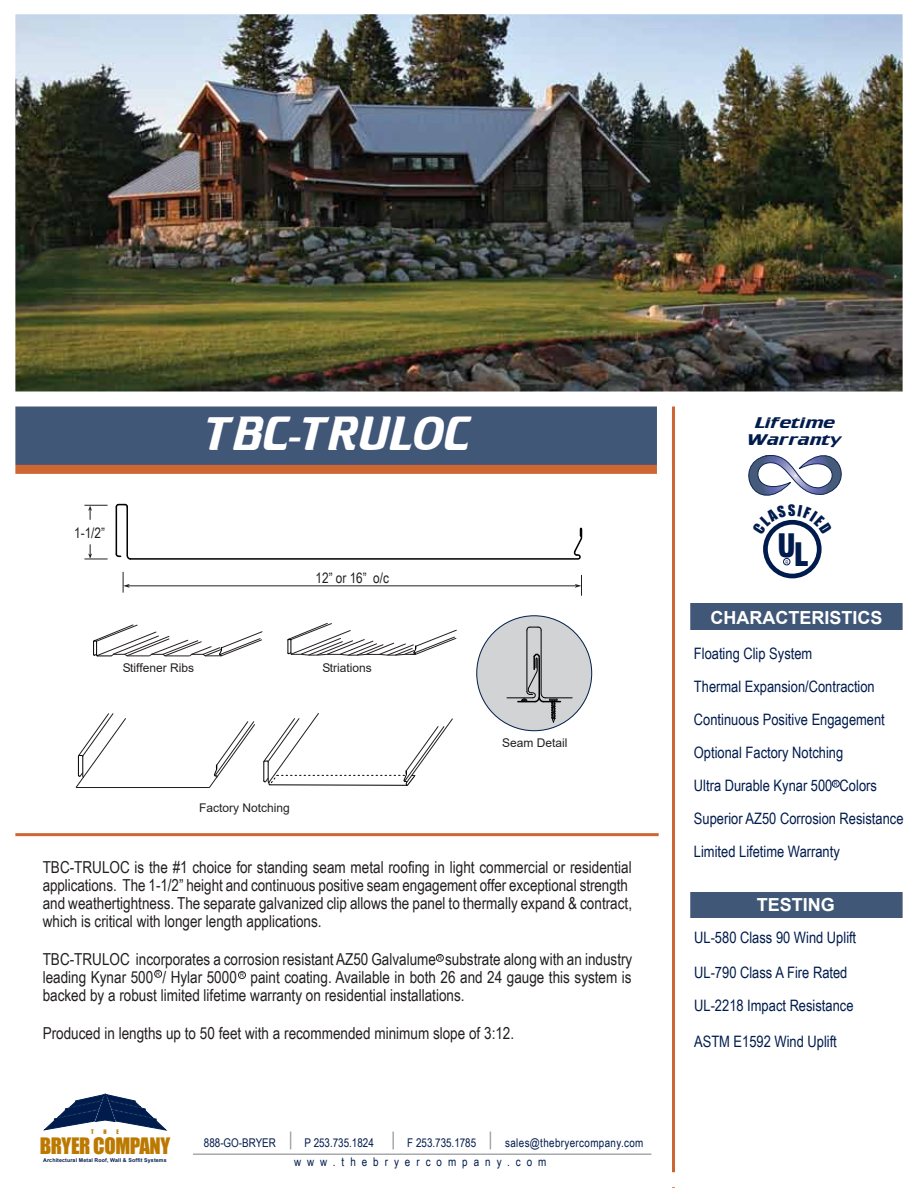
<style>
.page{position:relative;width:918px;height:1188px;background:#fff}
.page>*{position:absolute;margin:0;border:0;box-sizing:border-box;transform-origin:0 0}
.t1{font:42px "Cruiser";letter-spacing:.025em;color:#fff}
.t2{font:31.65px "Corporate Black SWFTE";color:#001c4d}
.t3{font:20.85px "Impact";letter-spacing:-.02em;color:#bc7900}
.t4{font:700 18px "Arial";color:#fff}
.t5{font:16.5px/18px "Arial Narrow";color:#231f20}
.t6{font:15.75px/33px "Arial Narrow";color:#001c4d}
.t7{font:14.4px "Arial Narrow";color:#231f20}
.t8{font:13.5px/16.2px "Cruiser Extended";color:#001c4d;text-align:center}
.t9{font:12px/18.9px "Arial Narrow";letter-spacing:.03em;color:#001c4d}
.t10{font:12px "Arial";color:#231f20}
.t11{font:12px "Arial Narrow";color:#001c4d}
.t12{font:6.45px "Arial Narrow";color:#231f20}
.t13{font:6.45px "Arial Narrow";color:#001c4d}
.t14{font:5.7px "Impact";color:#bc7900}
.t15{font:700 5.25px "Arial";letter-spacing:.025em;color:#001c4d}
.t16{font:4.95px "Arial Narrow";color:#001c4d}
</style>
<div class="page">
<div style="left:6px;top:405px;width:666px;height:60px;background:#415778"></div>
<div style="left:4px;top:465px;width:660px;height:9px;background:#cd6632"></div>
<hr style="left:10px;top:833px;width:649px;height:3px;background:#cd6632">
<hr style="left:672px;top:399px;width:3px;height:789px;background:#cd6632">
<div style="left:155px;top:970px;width:7px;height:7px;border:1px solid #231f20;border-radius:50%"></div>
<div style="left:436px;top:954px;width:8px;height:8px;border:1px solid #231f20;border-radius:50%"></div>
<div style="left:238px;top:971px;width:8px;height:8px;border:1px solid #231f20;border-radius:50%"></div>
<div style="left:676px;top:603px;width:231px;height:27px;background:#415778"></div>
<div style="left:681px;top:892px;width:225px;height:25px;background:#415778"></div>
<div style="left:675px;top:562px;width:15px;height:445px;background:#fff"></div>
<div style="left:657px;top:405px;width:15px;height:103px;background:#fff"></div>
<svg style="left:290px;top:1132px;width:1px;height:17px"></svg>
<svg style="left:392px;top:1132px;width:2px;height:17px"></svg>
<svg style="left:490px;top:1132px;width:1px;height:17px"></svg>
<hr style="left:193px;top:1153px;width:458px;height:2px;background:#a7a9ac">
<svg style="left:44px;top:1094px;width:123px;height:36px"></svg>
<div style="left:763px;top:520px;width:59px;height:58px;border:5px solid #001c4d;border-radius:50%"></div>
<div style="left:783px;top:558px;width:7px;height:7px;border:1px solid #001c4d;border-radius:50%"></div>
<svg style="left:115px;top:503px;width:468px;height:57px"></svg>
<svg style="left:84px;top:505px;width:24px;height:15px"></svg>
<svg style="left:84px;top:544px;width:24px;height:16px"></svg>
<svg style="left:123px;top:572px;width:7px;height:21px"></svg>
<svg style="left:575px;top:575px;width:7px;height:21px"></svg>
<hr style="left:128px;top:586px;width:448px;height:1px;background:#231f20">
<div style="left:477px;top:616px;width:115px;height:115px;background:#d1d3d4;border-radius:50%"></div>
<svg style="left:507px;top:626px;width:65px;height:96px"></svg>
<img style="left:16px;top:16px;width:886px;height:376px">
<div style="left:0;top:392px;width:918px;height:14px;background:#fff"></div>
<hr style="left:76px;top:787px;width:133px;height:1px;background:#231f20">
<svg style="left:75px;top:713px;width:51px;height:75px"></svg>
<svg style="left:209px;top:721px;width:46px;height:67px"></svg>
<svg style="left:263px;top:713px;width:190px;height:73px"></svg>
<svg style="left:93px;top:625px;width:169px;height:32px"></svg>
<svg style="left:287px;top:623px;width:170px;height:33px"></svg>
<div style="left:832px;top:780px;width:7px;height:7px;border:1px solid #001c4d;border-radius:50%"></div>
<svg style="left:749px;top:455px;width:92px;height:40px"></svg>
<svg style="left:767px;top:519px;width:51px;height:15px"></svg>
<p class="t7" style="left:74px;top:522px;width:32px">1-1/2”</p>
<h1 class="t1" style="left:208px;top:405px;width:263px">TBC-TRULOC</h1>
<p class="t7" style="left:316px;top:567px;width:75px">12” or 16” o/c</p>
<p class="t10" style="left:123px;top:659px;width:73px">Stiffener Ribs</p>
<p class="t10" style="left:322px;top:659px;width:51px">Striations</p>
<p class="t10" style="left:199px;top:799px;width:92px">Factory Notching</p>
<p class="t10" style="left:502px;top:734px;width:67px">Seam Detail</p>
<p class="t5" style="left:43px;top:858px;width:591px">TBC-TRULOC is the #1 choice for standing seam metal roofing in light commercial or residential applications. The 1-1/2” height and continuous positive seam engagement offer exceptional strength and weathertightness. The separate galvanized clip allows the panel to thermally expand &amp; contract, which is critical with longer length applications.</p>
<p class="t5" style="left:43px;top:950px;width:591px;text-align:justify">TBC-TRULOC incorporates a corrosion resistant AZ50 Galvalume substrate along with an industry leading Kynar 500 / Hylar 5000 paint coating. Available in both 26 and 24 gauge this system is backed by a robust limited lifetime warranty on residential installations.</p>
<p class="t5" style="left:43px;top:1023px;width:473px">Produced in lengths up to 50 feet with a recommended minimum slope of 3:12.</p>
<p class="t12" style="left:438px;top:953px;width:5px">R</p>
<p class="t12" style="left:156px;top:969px;width:5px">R</p>
<p class="t12" style="left:240px;top:970px;width:5px">R</p>
<p class="t14" style="left:91px;top:1127px;width:4px">T</p>
<p class="t14" style="left:103px;top:1127px;width:5px">H</p>
<p class="t14" style="left:116px;top:1127px;width:4px">E</p>
<p class="t15" style="left:43px;top:1156px;width:125px">Architectural Metal Roof, Wall &amp; Soffit Systems</p>
<p class="t3" style="left:40px;top:1129px;width:132px">BRYER COMPANY</p>
<p class="t11" style="left:204px;top:1134px;width:74px">888-GO-BRYER</p>
<p class="t11" style="left:305px;top:1134px;width:71px">P 253.735.1824</p>
<p class="t11" style="left:407px;top:1134px;width:70px">F 253.735.1785</p>
<p class="t9" style="left:294px;top:1133px;width:351px;text-indent:211px">sales@thebryercompany.com www.thebryercompany.com</p>
<p class="t8" style="left:748px;top:415px;width:95px">Lifetime<br>Warranty</p>
<h2 class="t2" style="left:777px;top:527px;width:20px">U</h2>
<p class="t16" style="left:785px;top:558px;width:4px">R</p>
<h2 class="t2" style="left:794px;top:536px;width:16px">L</h2>
<p class="t4" style="left:711px;top:605px;width:173px">CHARACTERISTICS</p>
<p class="t6" style="left:694px;top:637px;width:211px">Floating Clip System<br>Thermal Expansion/Contraction<br>Continuous Positive Engagement<br>Optional Factory Notching<br>Ultra Durable Kynar 500 Colors<br>Superior AZ50 Corrosion Resistance<br>Limited Lifetime Warranty</p>
<p class="t13" style="left:834px;top:779px;width:5px">R</p>
<p class="t4" style="left:757px;top:892px;width:80px">TESTING</p>
<p class="t6" style="left:694px;top:920px;width:163px">UL-580 Class 90 Wind Uplift</p>
<p class="t6" style="left:694px;top:956px;width:161px">UL-790 Class A Fire Rated<br>UL-2218 Impact Resistance</p>
<p class="t6" style="left:694px;top:1024px;width:144px">ASTM E1592 Wind Uplift</p>
</div>
